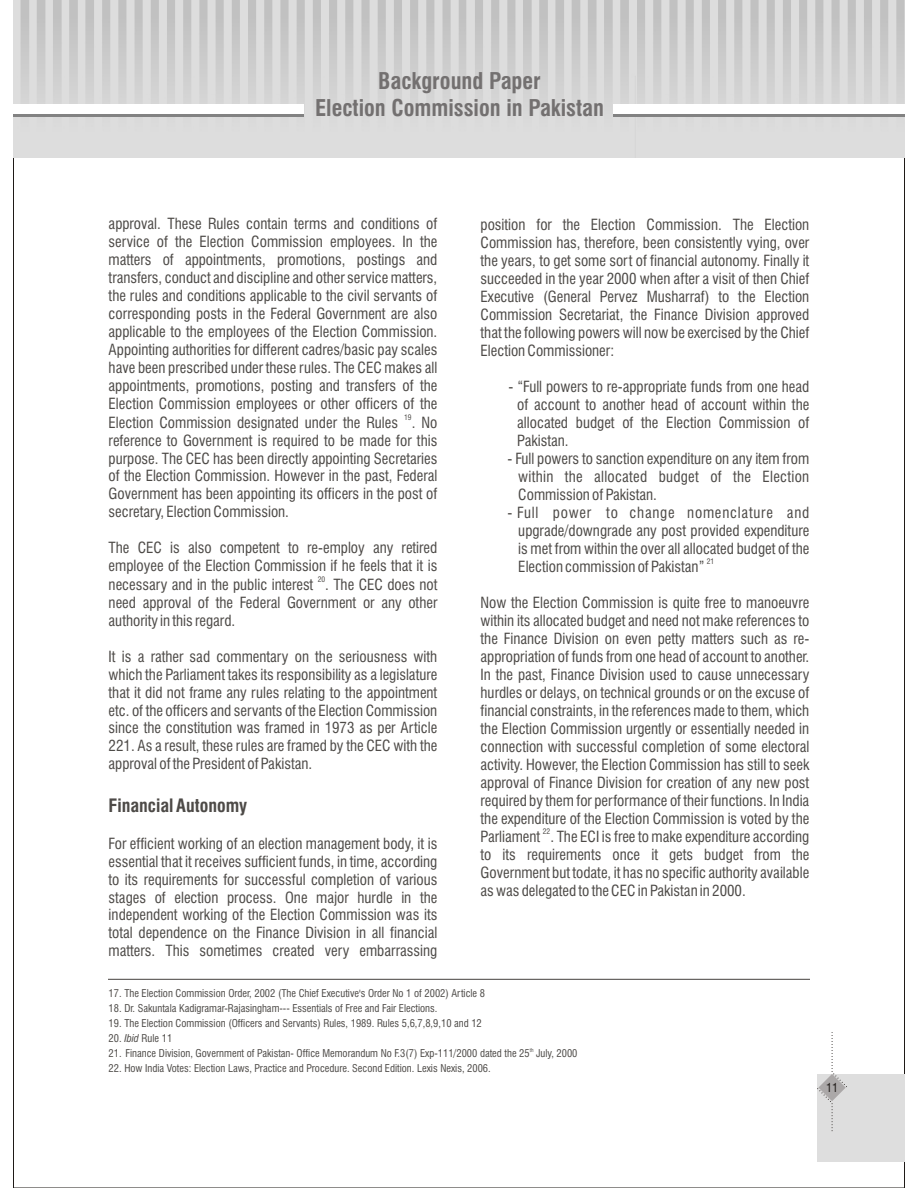
<style>
.page{position:relative;width:918px;height:1188px;background:#fff}
.page>*{position:absolute;margin:0;border:0;box-sizing:border-box;transform-origin:0 0}
.t1{font:700 22.5px/27px "Swis 721 Cn BT";color:#737070;text-align:center}
.t2{font:700 18px "Swis 721 Cn BT";color:#4d4a47}
.t3{font:15px/18px "Swis 721 Cn BT";color:#4d4a47;text-align:justify}
.t4{font:12px "Swis 721 Cn BT";color:#1f1a17}
.t5{font:10.5px "Swis 721 Cn BT";color:#4d4a47}
.t6{font:7.5px "Swis 721 Cn BT";color:#4d4a47}
.t7{font:5.25px "Swis 721 Cn BT";color:#4d4a47}
.s1{font-style:italic}
</style>
<div class="page">
<hr style="left:108px;top:979px;width:702px;height:1px;background:#4d4a47">
<div style="left:817px;top:1074px;width:87px;height:87px;background:#dedede"></div>
<svg style="left:817px;top:1032px;width:30px;height:100px"></svg>
<img style="left:14px;top:0;width:891px;height:157px">
<div style="left:14px;top:104px;width:290px;height:13px;background:#fff"></div>
<hr style="left:14px;top:114px;width:290px;height:3px;background:#828282">
<div style="left:613px;top:104px;width:291px;height:13px;background:#fff"></div>
<hr style="left:613px;top:114px;width:291px;height:3px;background:#828282">
<h1 class="t1" style="left:315px;top:70px;width:290px">Background Paper<br>Election Commission in Pakistan</h1>
<p class="t3" style="left:109px;top:217px;width:330px">approval. These Rules contain terms and conditions of service of the Election Commission employees. In the matters of appointments, promotions, postings and transfers, conduct and discipline and other service matters, the rules and conditions applicable to the civil servants of corresponding posts in the Federal Government are also applicable to the employees of the Election Commission.<br>Appointing authorities for different cadres/basic pay scales have been prescribed under these rules. The CEC makes all appointments, promotions, posting and transfers of the Election Commission employees or other officers of the</p>
<p class="t6" style="left:404px;top:414px;width:9px">19</p>
<p class="t3" style="left:109px;top:415px;width:330px">Election Commission designated under the Rules . No reference to Government is required to be made for this purpose. The CEC has been directly appointing Secretaries of the Election Commission. However in the past, Federal Government has been appointing its officers in the post of secretary, Election Commission.</p>
<p class="t3" style="left:109px;top:541px;width:330px">The CEC is also competent to re-employ any retired employee of the Election Commission if he feels that it is</p>
<p class="t6" style="left:318px;top:576px;width:9px">20</p>
<p class="t3" style="left:109px;top:577px;width:330px">necessary and in the public interest . The CEC does not need approval of the Federal Government or any other authority in this regard.</p>
<p class="t3" style="left:109px;top:649px;width:330px">It is a rather sad commentary on the seriousness with which the Parliament takes its responsibility as a legislature that it did not frame any rules relating to the appointment etc. of the officers and servants of the Election Commission since the constitution was framed in 1973 as per Article 221. As a result, these rules are framed by the CEC with the approval of the President of Pakistan.</p>
<p class="t2" style="left:109px;top:798px;width:140px">Financial Autonomy</p>
<p class="t3" style="left:109px;top:836px;width:330px">For efficient working of an election management body, it is essential that it receives sufficient funds, in time, according to its requirements for successful completion of various stages of election process. One major hurdle in the independent working of the Election Commission was its total dependence on the Finance Division in all financial matters. This sometimes created very embarrassing</p>
<p class="t3" style="left:481px;top:217px;width:330px">position for the Election Commission. The Election Commission has, therefore, been consistently vying, over the years, to get some sort of financial autonomy. Finally it succeeded in the year 2000 when after a visit of then Chief Executive (General Pervez Musharraf) to the Election Commission Secretariat, the Finance Division approved that the following powers will now be exercised by the Chief Election Commissioner:</p>
<p class="t3" style="left:517px;top:379px;width:294px;text-indent:-9px">- “Full powers to re-appropriate funds from one head of account to another head of account within the allocated budget of the Election Commission of Pakistan.</p>
<p class="t3" style="left:518px;top:451px;width:293px;text-indent:-11px">- Full powers to sanction expenditure on any item from within the allocated budget of the Election Commission of Pakistan.</p>
<p class="t3" style="left:518px;top:505px;width:293px;text-indent:-11px">- Full power to change nomenclature and upgrade/downgrade any post provided expenditure is met from within the over all allocated budget of the</p>
<p class="t6" style="left:707px;top:559px;width:9px">21</p>
<p class="t3" style="left:518px;top:559px;width:188px">Election commission of Pakistan”</p>
<p class="t3" style="left:481px;top:595px;width:330px">Now the Election Commission is quite free to manoeuvre within its allocated budget and need not make references to the Finance Division on even petty matters such as re&shy;appropriation of funds from one head of account to another.<br>In the past, Finance Division used to cause unnecessary hurdles or delays, on technical grounds or on the excuse of financial constraints, in the references made to them, which the Election Commission urgently or essentially needed in connection with successful completion of some electoral activity. However, the Election Commission has still to seek approval of Finance Division for creation of any new post required by them for performance of their functions. In India the expenditure of the Election Commission is voted by the</p>
<p class="t6" style="left:543px;top:829px;width:9px">22</p>
<p class="t3" style="left:481px;top:829px;width:330px">Parliament . The ECI is free to make expenditure according to its requirements once it gets budget from the Government but todate, it has no specific authority available as was delegated to the CEC in Pakistan in 2000.</p>
<p class="t5" style="left:109px;top:989px;width:378px">17. The Election Commission Order, 2002 (The Chief Executive's Order No 1 of 2002) Article 8</p>
<p class="t5" style="left:109px;top:1004px;width:330px">18. Dr. Sakuntala Kadigramar-Rajasingham--- Essentials of Free and Fair Elections.</p>
<p class="t5" style="left:109px;top:1019px;width:375px">19. The Election Commission (Officers and Servants) Rules, 1989. Rules 5,6,7,8,9,10 and 12</p>
<p class="t5" style="left:109px;top:1034px;width:65px">20. <span class="s1">Ibid</span> Rule 11</p>
<p class="t7" style="left:530px;top:1048px;width:5px">th</p>
<p class="t5" style="left:109px;top:1049px;width:470px">21. Finance Division, Government of Pakistan- Office Memorandum No F.3(7) Exp-111/2000 dated the 25 July, 2000</p>
<p class="t5" style="left:109px;top:1064px;width:384px">22. How India Votes: Election Laws, Practice and Procedure. Second Edition. Lexis Nexis, 2006.</p>
<p class="t4" style="left:826px;top:1083px;width:13px">11</p>
</div>
